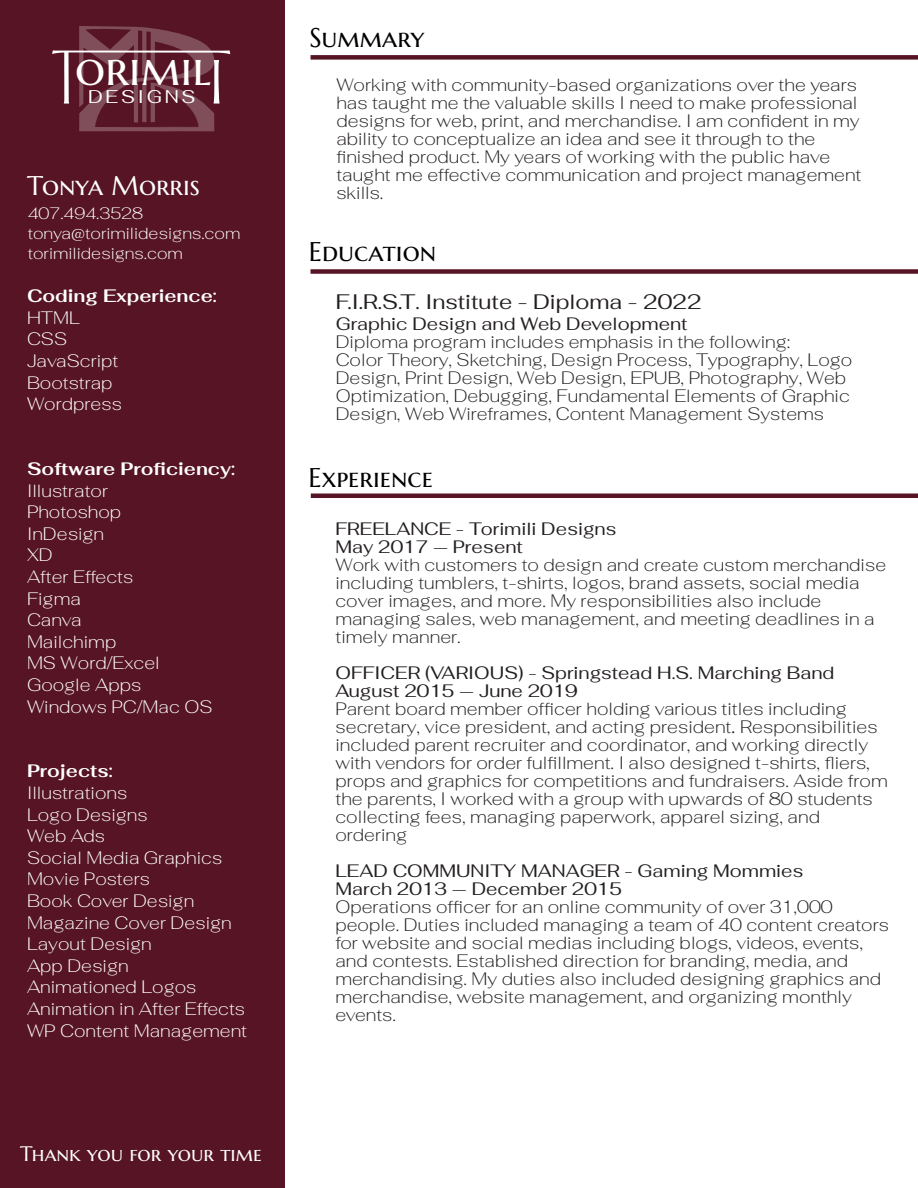
<style>
.page{position:relative;width:918px;height:1188px;background:#fff}
.page>*{position:absolute;margin:0;border:0;box-sizing:border-box;transform-origin:0 0}
.t1{font:47.7px "Marcellus SC";color:#fff}
.t2{font:27px "Marcellus SC";color:#000}
.t3{font:27px "Marcellus SC";color:#fff}
.t4{font:21px "Fahkwang";color:#231f20}
.t5{font:21px "Marcellus SC";color:#fff}
.t6{font:18.3px "Fahkwang";letter-spacing:.15em;color:#fff}
.t7{font:200 18px/18px "Fahkwang";color:#231f20}
.t8{font:200 18px/21.6px "Fahkwang";color:#fff}
.t9{font:18px/18px "Fahkwang";color:#231f20}
.t10{font:700 18px "Fahkwang";color:#fff}
.t11{font:200 16.5px/19.8px "Fahkwang";color:#fff}
.s1{font-weight:400}
</style>
<div class="page">
<div style="left:0;top:0;width:284px;height:1188px;background:#561425"></div>
<svg style="left:52px;top:26px;width:178px;height:106px"></svg>
<div style="left:311px;top:55px;width:607px;height:5px;background:#561425"></div>
<div style="left:311px;top:269px;width:607px;height:5px;background:#561425"></div>
<hr style="left:311px;top:494px;width:607px;height:4px;background:#561425">
<h1 class="t1" style="left:75px;top:39px;width:138px">orimil</h1>
<p class="t6" style="left:88px;top:81px;width:109px">DESIGNS</p>
<h2 class="t3" style="left:27px;top:168px;width:174px">Tonya Morris</h2>
<p class="t11" style="left:28px;top:203px;width:214px">407.494.3528 tonya@torimilidesigns.com torimilidesigns.com</p>
<p class="t10" style="left:27px;top:279px;width:191px">Coding Experience:</p>
<p class="t8" style="left:27px;top:306px;width:96px">HTML<br>CSS<br>JavaScript<br>Bootstrap<br>Wordpress</p>
<p class="t10" style="left:27px;top:452px;width:210px">Software Proficiency:</p>
<p class="t8" style="left:27px;top:479px;width:187px">Illustrator<br>Photoshop<br>InDesign<br>XD<br>After Effects<br>Figma<br>Canva<br>Mailchimp<br>MS Word/Excel<br>Google Apps<br>Windows PC/Mac OS</p>
<p class="t10" style="left:27px;top:755px;width:87px">Projects:</p>
<p class="t8" style="left:27px;top:782px;width:222px">Illustrations<br>Logo Designs<br>Web Ads<br>Social Media Graphics<br>Movie Posters<br>Book Cover Design<br>Magazine Cover Design<br>Layout Design<br>App Design<br>Animationed Logos<br>Animation in After Effects<br>WP Content Management</p>
<p class="t5" style="left:20px;top:1141px;width:243px">Thank you for your time</p>
<h2 class="t2" style="left:309px;top:20px;width:116px">Summary</h2>
<p class="t7" style="left:336px;top:76px;width:527px">Working with community-based organizations over the years has taught me the valuable skills I need to make professional designs for web, print, and merchandise. I am confident in my ability to conceptualize an idea and see it through to the finished product. My years of working with the public have taught me effective communication and project management skills.</p>
<h2 class="t2" style="left:309px;top:235px;width:129px">Education</h2>
<p class="t4" style="left:336px;top:284px;width:367px">F.I.R.S.T. Institute - Diploma - 2022</p>
<p class="t9" style="left:336px;top:314px;width:353px">Graphic Design and Web Development</p>
<p class="t7" style="left:336px;top:332px;width:518px">Diploma program includes emphasis in the following:<br>Color Theory, Sketching, Design Process, Typography, Logo Design, Print Design, Web Design, EPUB, Photography, Web Optimization, Debugging, Fundamental Elements of Graphic Design, Web Wireframes, Content Management Systems</p>
<h2 class="t2" style="left:308px;top:461px;width:126px">Experience</h2>
<p class="t9" style="left:335px;top:519px;width:282px">FREELANCE - Torimili Designs<br>May 2017 — Present</p>
<p class="t7" style="left:335px;top:555px;width:552px">Work with customers to design and create custom merchandise including tumblers, t-shirts, logos, brand assets, social media cover images, and more. My responsibilities also include managing sales, web management, and meeting deadlines in a timely manner.</p>
<p class="t9" style="left:335px;top:663px;width:501px">OFFICER (VARIOUS) - Springstead H.S. Marching Band<br>August 2015 — June 2019</p>
<p class="t7" style="left:335px;top:699px;width:554px">Parent board member officer holding various titles including secretary, vice president, and acting president<span class="s1">.</span> Responsibilities included parent recruiter and coordinator, and working directly with vendors for order fulfillment. I also designed t-shirts, fliers, props and graphics for competitions and fundraisers. Aside from the parents, I worked with a group with upwards of 80 students collecting fees, managing paperwork, apparel sizing, and ordering</p>
<p class="t9" style="left:335px;top:861px;width:470px">LEAD COMMUNITY MANAGER - Gaming Mommies<br>March 2013 — December 2015</p>
<p class="t7" style="left:335px;top:897px;width:555px">Operations officer for an online community of over 31,000 people. Duties included managing a team of 40 content creators for website and social medias including blogs, videos, events, and contests. Established direction for branding, media, and merchandising. My duties also included designing graphics and merchandise, website management, and organizing monthly events.</p>
</div>
